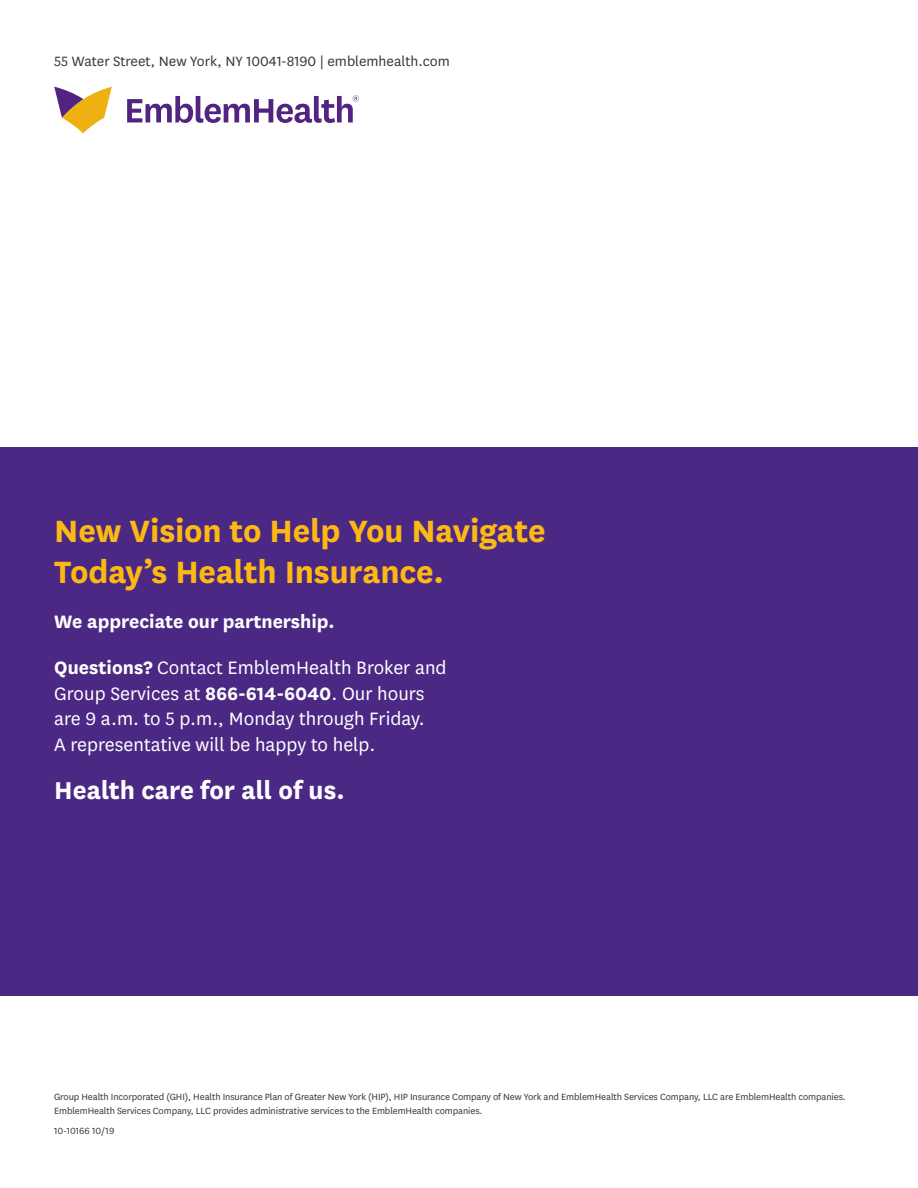
<style>
.page{position:relative;width:918px;height:1188px;background:#fff}
.page>*{position:absolute;margin:0;border:0;box-sizing:border-box;transform-origin:0 0}
.t1{font:700 36px/40.5px "National";letter-spacing:-.005em;color:#fdb913}
.t2{font:700 28.5px "National";color:#fff}
.t3{font:21px/25.5px "National";color:#fff;text-align:justify}
.t4{font:700 21px/45.8px "National";color:#fff}
.t5{font:15.75px "National";color:#343741}
.t6{font:10.5px/13.5px "National";letter-spacing:-.01em;color:#343741}
.s1{font-weight:400}
.s2{font-weight:700}
</style>
<div class="page">
<div style="left:0;top:447px;width:918px;height:549px;background:#4b2884"></div>
<svg style="left:54px;top:87px;width:58px;height:46px"></svg>
<svg style="left:127px;top:95px;width:232px;height:28px"></svg>
<h3 class="t5" style="left:54px;top:51px;width:397px">55 Water Street, New York, NY 10041-8190 | emblemhealth.com</h3>
<h1 class="t1" style="left:54px;top:509px;width:493px">New Vision to Help You Navigate<br>Today’s Health Insurance.</h1>
<h3 class="t4" style="left:54px;top:598px;width:394px">We appreciate our partnership.<br>Questions? <span class="s1">Contact EmblemHealth Broker and</span></h3>
<h3 class="t3" style="left:54px;top:680px;width:372px">Group Services at <span class="s2">866-614-6040</span>. Our hours are 9 a.m. to 5 p.m., Monday through Friday.<br>A representative will be happy to help.</h3>
<h2 class="t2" style="left:54px;top:771px;width:292px">Health care for all of us.</h2>
<p class="t6" style="left:54px;top:1090px;width:793px">Group Health Incorporated (GHI), Health Insurance Plan of Greater New York (HIP), HIP Insurance Company of New York and EmblemHealth Services Company, LLC are EmblemHealth companies.<br>EmblemHealth Services Company, LLC provides administrative services to the EmblemHealth companies.</p>
<p class="t6" style="left:54px;top:1124px;width:62px">10-10166 10/19</p>
</div>
